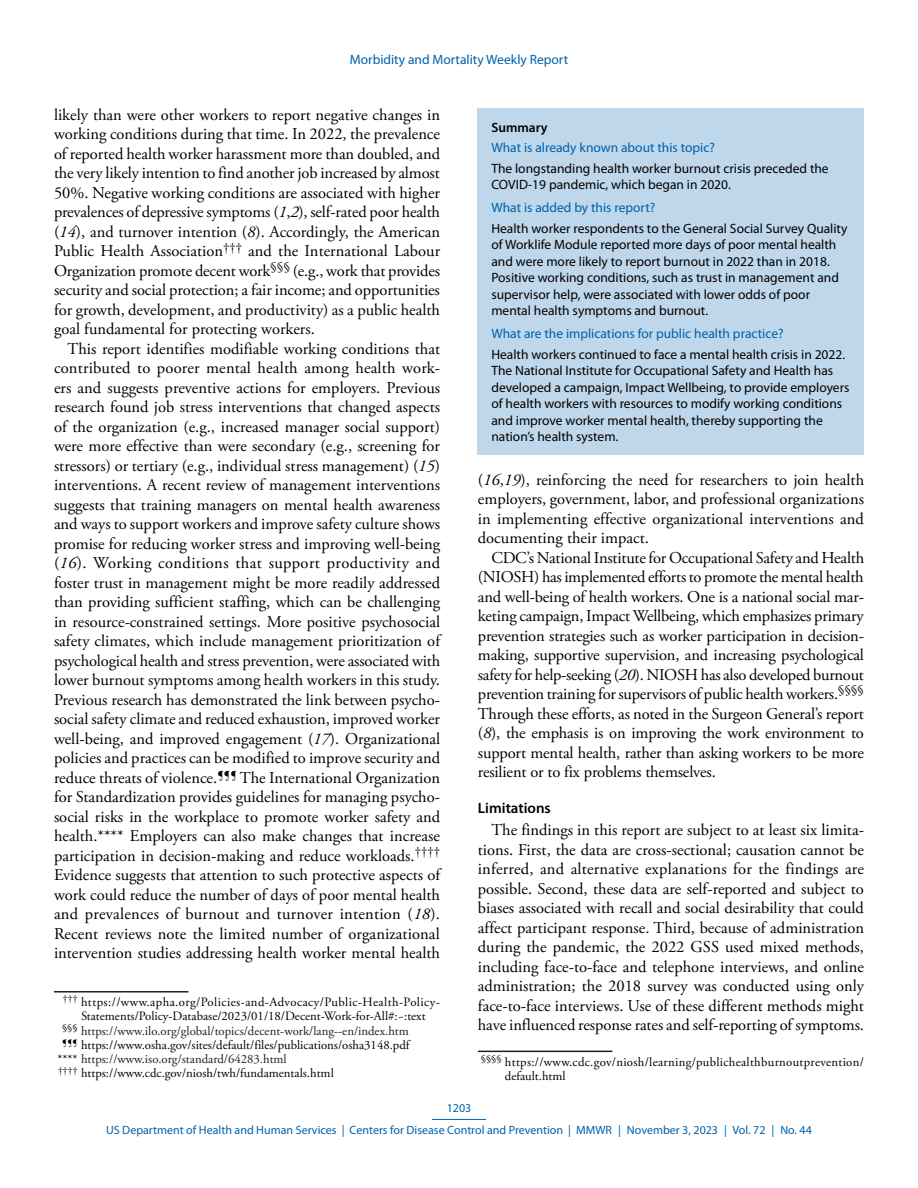
<style>
.page{position:relative;width:918px;height:1188px;background:#fff}
.page>*{position:absolute;margin:0;border:0;box-sizing:border-box;transform-origin:0 0}
.Paragraph{font:16.5px/19.5px "Adobe Garamond Pro";color:#010203;text-align:justify}
.Heading_2{font:600 15px "Myriad Pro";color:#010203}
.Summary_Box_Text{font:13.5px/16.5px "Myriad Pro";color:#010203}
.Summary_Box_Heading{font:13.5px "Myriad Pro";color:#0061aa}
.Summary_Box_Ttile{font:600 13.5px "Myriad Pro";color:#010203}
.footnote_w_rule_text_indent_4{font:12.75px/14.2px "Adobe Garamond Pro";color:#010203;text-align:center}
.footnote_no_rule_text_indent_4{font:12.75px "Adobe Garamond Pro";color:#010203}
.footnote_no_rule_text_indent_4-2{font:12.75px "Adobe Garamond Pro";color:#231f20}
.footnote_w_rule_text_indent_4-2{font:12.75px/14.2px "Adobe Garamond Pro";letter-spacing:.025em;color:#010203}
.t1{font:12px/21.8px "Myriad Pro";color:#0061aa;text-align:center}
.s1{font-style:italic}
.s2{color:#010203}
</style>
<div class="page">
<hr style="left:432px;top:1119px;width:54px;height:1px;background:#0061aa">
<hr style="left:54px;top:991px;width:134px;height:2px;background:#231f20">
<div style="left:478px;top:108px;width:386px;height:347px;background:#bfd7ea"></div>
<hr style="left:478px;top:1051px;width:134px;height:1px;background:#231f20">
<p class="Summary_Box_Heading" style="left:350px;top:52px;width:220px">Morbidity and Mortality Weekly Report</p>
<p class="Paragraph" style="left:54px;top:106px;width:388px">likely than were other workers to report negative changes in working conditions during that time. In 2022, the prevalence of reported health worker harassment more than doubled, and the very likely intention to find another job increased by almost 50%. Negative working conditions are associated with higher prevalences of depressive symptoms (<span class="s1">1</span>,<span class="s1">2</span>), self-rated poor health (<span class="s1">14</span>), and turnover intention (<span class="s1">8</span>). Accordingly, the American Public Health Association<sup>†††</sup> and the International Labour Organization promote decent work<sup>§§§</sup> (e.g., work that provides security and social protection; a fair income; and opportunities for growth, development, and productivity) as a public health goal fundamental for protecting workers.</p>
<p class="Paragraph" style="left:54px;top:340px;width:388px;text-indent:14px">This report identifies modifiable working conditions that contributed to poorer mental health among health work&shy;ers and suggests preventive actions for employers. Previous research found job stress interventions that changed aspects of the organization (e.g., increased manager social support) were more effective than were secondary (e.g., screening for stressors) or tertiary (e.g., individual stress management) (<span class="s1">15</span>) interventions. A recent review of management interventions suggests that training managers on mental health awareness and ways to support workers and improve safety culture shows promise for reducing worker stress and improving well-being (<span class="s1">16</span>). Working conditions that support productivity and foster trust in management might be more readily addressed than providing sufficient staffing, which can be challenging in resource-constrained settings. More positive psychosocial safety climates, which include management prioritization of psychological health and stress prevention, were associated with lower burnout symptoms among health workers in this study.<br>Previous research has demonstrated the link between psycho&shy;social safety climate and reduced exhaustion, improved worker well-being, and improved engagement (<span class="s1">17</span>). Organizational policies and practices can be modified to improve security and reduce threats of violence.<sup>¶¶¶</sup> The International Organization for Standardization provides guidelines for managing psycho&shy;social risks in the workplace to promote worker safety and health.**** Employers can also make changes that increase participation in decision-making and reduce workloads.<sup>†††† </sup>Evidence suggests that attention to such protective aspects of work could reduce the number of days of poor mental health and prevalences of burnout and turnover intention (<span class="s1">18</span>).<br>Recent reviews note the limited number of organizational intervention studies addressing health worker mental health</p>
<p class="footnote_w_rule_text_indent_4" style="left:63px;top:995px;width:378px"><sup>†††</sup> https://www.apha.org/Policies-and-Advocacy/Public-Health-Policy-<br>Statements/Policy-Database/2023/01/18/Decent-Work-for-All#:~:text</p>
<p class="footnote_no_rule_text_indent_4-2" style="left:62px;top:1023px;width:348px"><sup>§§§</sup> https://www.ilo.org/global/topics/decent-work/lang--en/index.htm</p>
<p class="footnote_no_rule_text_indent_4" style="left:62px;top:1037px;width:349px"><sup>¶¶¶</sup> https://www.osha.gov/sites/default/files/publications/osha3148.pdf</p>
<p class="footnote_no_rule_text_indent_4-2" style="left:58px;top:1051px;width:231px"><span class="s2">****</span> https://www.iso.org/standard/64283.html</p>
<p class="footnote_no_rule_text_indent_4" style="left:58px;top:1066px;width:277px"><sup>††††</sup> https://www.cdc.gov/niosh/twh/fundamentals.html</p>
<h1 class="Summary_Box_Ttile" style="left:491px;top:120px;width:58px">Summary</h1>
<h1 class="Summary_Box_Heading" style="left:491px;top:140px;width:225px">What is already known about this topic?</h1>
<p class="Summary_Box_Text" style="left:491px;top:160px;width:339px">The longstanding health worker burnout crisis preceded the<br>COVID-19 pandemic, which began in 2020.</p>
<h1 class="Summary_Box_Heading" style="left:491px;top:200px;width:165px">What is added by this report?</h1>
<p class="Summary_Box_Text" style="left:491px;top:220px;width:358px">Health worker respondents to the General Social Survey Quality of Worklife Module reported more days of poor mental health and were more likely to report burnout in 2022 than in 2018.<br>Positive working conditions, such as trust in management and supervisor help, were associated with lower odds of poor mental health symptoms and burnout.</p>
<h1 class="Summary_Box_Heading" style="left:491px;top:326px;width:294px">What are the implications for public health practice?</h1>
<p class="Summary_Box_Text" style="left:491px;top:346px;width:360px">Health workers continued to face a mental health crisis in 2022.<br>The National Institute for Occupational Safety and Health has developed a campaign, Impact Wellbeing, to provide employers of health workers with resources to modify working conditions and improve worker mental health, thereby supporting the nation’s health system.</p>
<p class="Paragraph" style="left:478px;top:470px;width:388px">(<span class="s1">16</span>,<span class="s1">19</span>), reinforcing the need for researchers to join health employers, government, labor, and professional organizations in implementing effective organizational interventions and documenting their impact.</p>
<p class="Paragraph" style="left:478px;top:548px;width:388px;text-indent:14px">CDC’s National Institute for Occupational Safety and Health (NIOSH) has implemented efforts to promote the mental health and well-being of health workers. One is a national social mar&shy;keting campaign, Impact Wellbeing, which emphasizes primary prevention strategies such as worker participation in decision&shy;making, supportive supervision, and increasing psychological safety for help-seeking (<span class="s1">20</span>). NIOSH has also developed burnout prevention training for supervisors of public health workers.<sup>§§§§ </sup>Through these efforts, as noted in the Surgeon General’s report (<span class="s1">8</span>), the emphasis is on improving the work environment to support mental health, rather than asking workers to be more resilient or to fix problems themselves.</p>
<h2 class="Heading_2" style="left:478px;top:800px;width:74px">Limitations</h2>
<p class="Paragraph" style="left:478px;top:821px;width:388px;text-indent:14px">The findings in this report are subject to at least six limita&shy;tions. First, the data are cross-sectional; causation cannot be inferred, and alternative explanations for the findings are possible. Second, these data are self-reported and subject to biases associated with recall and social desirability that could affect participant response. Third, because of administration during the pandemic, the 2022 GSS used mixed methods, including face-to-face and telephone interviews, and online administration; the 2018 survey was conducted using only face-to-face interviews. Use of these different methods might have influenced response rates and self-reporting of symptoms.</p>
<p class="footnote_w_rule_text_indent_4-2" style="left:505px;top:1055px;width:361px;text-indent:-24px"><sup>§§§§</sup> https://www.cdc.gov/niosh/learning/publichealthburnoutprevention/ default.html</p>
<p class="t1" style="left:106px;top:1098px;width:707px">1203<br>US Department of Health and Human Services | Centers for Disease Control and Prevention | MMWR | November 3, 2023 | Vol. 72 | No. 44</p>
</div>
